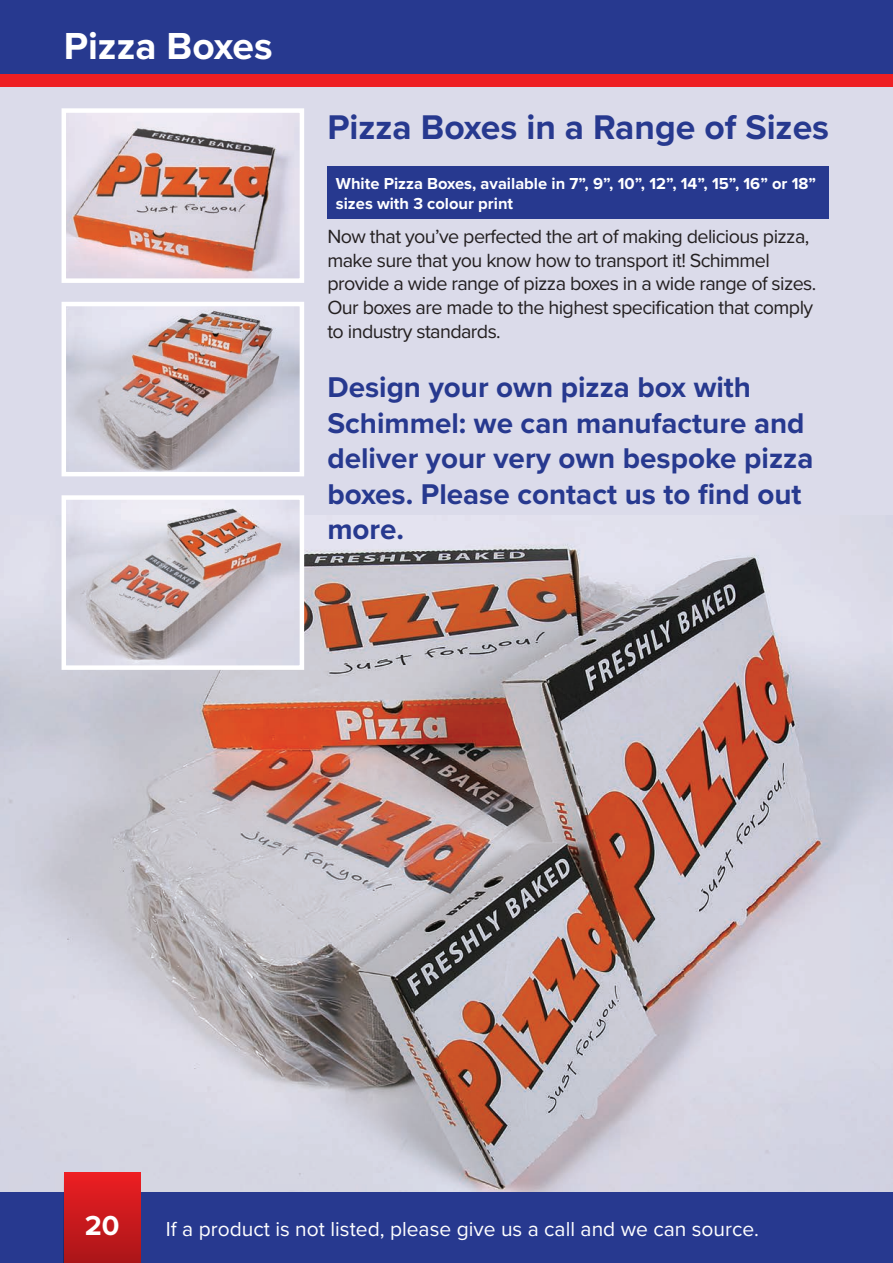
<style>
.page{position:relative;width:893px;height:1263px;background:#fff}
.page>*{position:absolute;margin:0;border:0;box-sizing:border-box;transform-origin:0 0}
.t1{font:700 39px "Proxima Nova";color:#fff}
.t2{font:700 35.55px "Proxima Nova";color:#27398f}
.t3{font:700 29.55px/35.5px "Proxima Nova";color:#27398f}
.t4{font:700 28.5px "Proxima Nova";color:#fff}
.t5{font:21px "Proxima Nova";color:#fff}
.t6{font:19.8px/23.7px "Proxima Nova";letter-spacing:-.03em;color:#231f20}
.t7{font:700 16.5px/19.8px "Proxima Nova";color:#fff}
</style>
<div class="page">
<div style="left:0;top:0;width:893px;height:87px;background:#27398f"></div>
<div style="left:0;top:74px;width:893px;height:13px;background:#ee1f23"></div>
<div style="left:0;top:87px;width:893px;height:1176px;background:#dbdbea"></div>
<img style="left:0;top:516px;width:893px;height:677px">
<div style="left:0;top:1193px;width:893px;height:70px;background:#27398f"></div>
<div style="left:327px;top:166px;width:502px;height:53px;background:#27398f"></div>
<div style="left:64px;top:1172px;width:76px;height:91px;background:linear-gradient(to bottom,#ed1e22,#aa1619)"></div>
<img style="left:67px;top:113px;width:221px;height:165px">
<div style="left:62px;top:108px;width:242px;height:175px;border:4px solid #fff"></div>
<img style="left:67px;top:307px;width:232px;height:164px">
<div style="left:62px;top:302px;width:242px;height:174px;border:4px solid #fff"></div>
<img style="left:67px;top:500px;width:232px;height:165px">
<div style="left:62px;top:495px;width:242px;height:175px;border:4px solid #fff"></div>
<h1 class="t1" style="left:64px;top:23px;width:210px">Pizza Boxes</h1>
<h2 class="t2" style="left:327px;top:106px;width:503px">Pizza Boxes in a Range of Sizes</h2>
<p class="t7" style="left:336px;top:175px;width:481px">White Pizza Boxes, available in 7”, 9”, 10”, 12”, 14”, 15”, 16” or 18” sizes with 3 colour print</p>
<p class="t6" style="left:327px;top:225px;width:490px">Now that you’ve perfected the art of making delicious pizza, make sure that you know how to transport it! Schimmel provide a wide range of pizza boxes in a wide range of sizes.<br>Our boxes are made to the highest specification that comply to industry standards.</p>
<h3 class="t3" style="left:327px;top:370px;width:488px">Design your own pizza box with<br>Schimmel: we can manufacture and deliver your very own bespoke pizza boxes. Please contact us to find out more.</h3>
<h3 class="t4" style="left:85px;top:1209px;width:36px">20</h3>
<p class="t5" style="left:166px;top:1217px;width:595px">If a product is not listed, please give us a call and we can source.</p>
</div>
